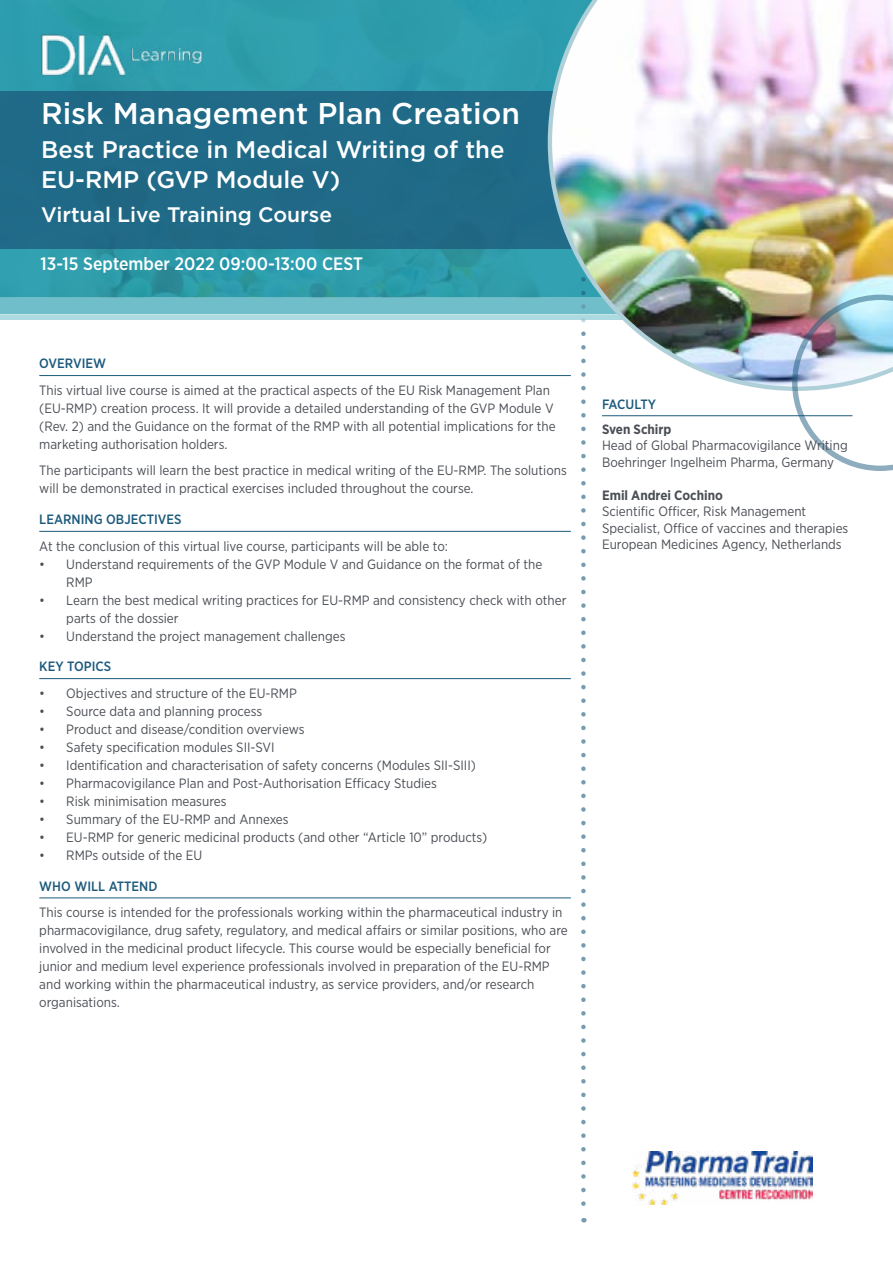
<style>
.page{position:relative;width:893px;height:1263px;background:#fff}
.page>*{position:absolute;margin:0;border:0;box-sizing:border-box;transform-origin:0 0}
.t1{font:500 30px "Gotham";color:#fff}
.t2{font:500 24px/30px "Gotham";color:#fff}
.t3{font:500 21px "Gotham";color:#fff}
.t4{font:500 18px "Gotham Narrow";color:#fff}
.t5{font:13.5px/18px "Gotham Narrow";color:#4b4f55}
.t6{font:500 13.5px "Gotham Narrow";color:#1c5a7c}
.t7{font:700 13.5px "Gotham Narrow";color:#4b4f55}
.t8{font:500 13.5px "Gotham Narrow";letter-spacing:-.02em;color:#1c5a7c}
</style>
<div class="page">
<div style="left:0;top:0;width:893px;height:320px;background:#2e9dad"></div>
<svg style="left:581px;top:399px;width:5px;height:823px"></svg>
<div style="left:0;top:297px;width:893px;height:17px;background:#6fbec9"></div>
<svg style="left:0;top:314px;width:548px;height:6px;fill:#addae0"></svg>
<img style="left:41px;top:33px;width:162px;height:43px">
<div style="left:0;top:91px;width:581px;height:158px;background:#206a88"></div>
<img style="left:548px;top:0;width:345px;height:391px">
<img style="left:792px;top:295px;width:101px;height:176px">
<img style="left:632px;top:1152px;width:180px;height:52px">
<hr style="left:39px;top:375px;width:532px;height:1px;background:#1c5a7c">
<hr style="left:39px;top:531px;width:532px;height:1px;background:#1c5a7c">
<hr style="left:39px;top:678px;width:532px;height:1px;background:#1c5a7c">
<hr style="left:39px;top:897px;width:532px;height:1px;background:#1c5a7c">
<hr style="left:602px;top:415px;width:250px;height:1px;background:#1c5a7c">
<h1 class="t1" style="left:41px;top:94px;width:481px">Risk Management Plan Creation</h1>
<h2 class="t2" style="left:41px;top:134px;width:465px">Best Practice in Medical Writing of the<br>EU-RMP (GVP Module V)</h2>
<h3 class="t3" style="left:41px;top:201px;width:293px">Virtual Live Training Course</h3>
<h3 class="t4" style="left:40px;top:253px;width:324px">13-15 September 2022 09:00-13:00 CEST</h3>
<p class="t6" style="left:39px;top:355px;width:68px">OVERVIEW</p>
<p class="t5" style="left:39px;top:381px;width:518px">This virtual live course is aimed at the practical aspects of the EU Risk Management Plan (EU-RMP) creation process. It will provide a detailed understanding of the GVP Module V (Rev. 2) and the Guidance on the format of the RMP with all potential implications for the marketing authorisation holders.</p>
<p class="t5" style="left:39px;top:461px;width:529px">The participants will learn the best practice in medical writing of the EU-RMP. The solutions will be demonstrated in practical exercises included throughout the course.</p>
<p class="t6" style="left:39px;top:511px;width:144px">LEARNING OBJECTIVES</p>
<p class="t5" style="left:39px;top:537px;width:410px">At the conclusion of this virtual live course, participants will be able to:</p>
<p class="t5" style="left:66px;top:555px;width:478px;text-indent:-27px">• Understand requirements of the GVP Module V and Guidance on the format of the<br>RMP</p>
<p class="t5" style="left:66px;top:591px;width:502px;text-indent:-27px">• Learn the best medical writing practices for EU-RMP and consistency check with other parts of the dossier</p>
<p class="t5" style="left:39px;top:627px;width:308px">• Understand the project management challenges</p>
<p class="t6" style="left:39px;top:658px;width:73px">KEY TOPICS</p>
<p class="t5" style="left:39px;top:684px;width:259px">• Objectives and structure of the EU-RMP</p>
<p class="t5" style="left:39px;top:702px;width:224px">• Source data and planning process</p>
<p class="t5" style="left:39px;top:720px;width:267px">• Product and disease/condition overviews</p>
<p class="t5" style="left:39px;top:738px;width:237px">• Safety specification modules SII-SVI</p>
<p class="t5" style="left:39px;top:756px;width:438px">• Identification and characterisation of safety concerns (Modules SII-SIII)</p>
<p class="t5" style="left:39px;top:774px;width:399px">• Pharmacovigilance Plan and Post-Authorisation Efficacy Studies</p>
<p class="t5" style="left:39px;top:792px;width:189px">• Risk minimisation measures</p>
<p class="t5" style="left:39px;top:810px;width:251px">• Summary of the EU-RMP and Annexes</p>
<p class="t5" style="left:39px;top:828px;width:449px">• EU-RMP for generic medicinal products (and other “Article 10” products)</p>
<p class="t5" style="left:39px;top:846px;width:165px">• RMPs outside of the EU</p>
<p class="t6" style="left:39px;top:877px;width:120px">WHO WILL ATTEND</p>
<p class="t5" style="left:39px;top:903px;width:530px">This course is intended for the professionals working within the pharmaceutical industry in pharmacovigilance, drug safety, regulatory, and medical affairs or similar positions, who are involved in the medicinal product lifecycle. This course would be especially beneficial for junior and medium level experience professionals involved in preparation of the EU-RMP and working within the pharmaceutical industry, as service providers, and/or research organisations.</p>
<p class="t8" style="left:602px;top:395px;width:55px">FACULTY</p>
<p class="t7" style="left:602px;top:420px;width:71px">Sven Schirp</p>
<p class="t5" style="left:602px;top:437px;width:247px;line-height:16.5px">Head of Global Pharmacovigilance Writing<br>Boehringer Ingelheim Pharma, Germany</p>
<p class="t7" style="left:602px;top:486px;width:122px">Emil Andrei Cochino</p>
<p class="t5" style="left:602px;top:503px;width:248px;line-height:16.5px">Scientific Officer, Risk Management<br>Specialist, Office of vaccines and therapies<br>European Medicines Agency, Netherlands</p>
</div>
